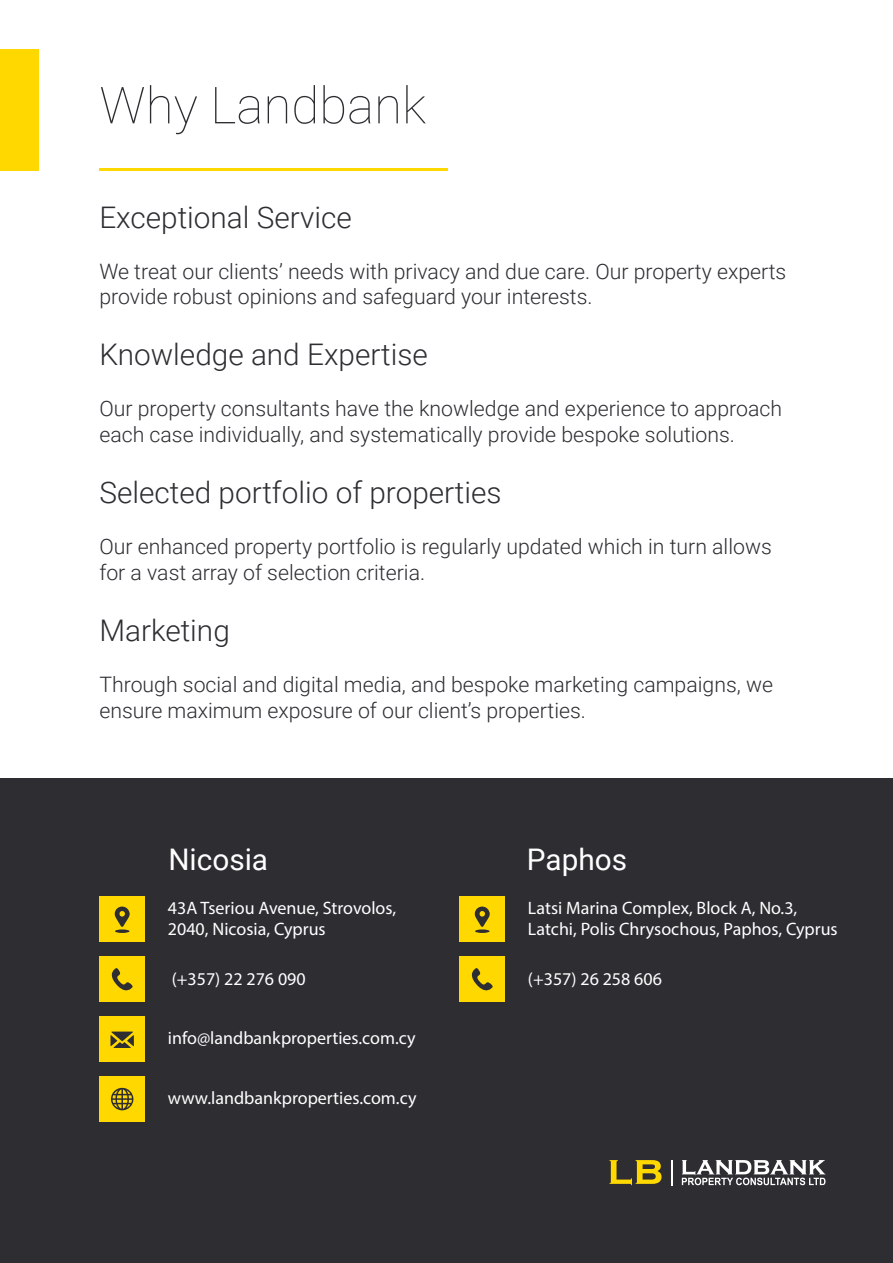
<style>
.page{position:relative;width:893px;height:1263px;background:#fff}
.page>*{position:absolute;margin:0;border:0;box-sizing:border-box;transform-origin:0 0}
.t1{font:100 51px "Roboto";color:#2d2d32}
.t2{font:300 29.7px "Roboto";color:#2d2d32}
.t3{font:29.7px "Roboto";color:#fff}
.t4{font:300 21.3px/25.5px "Roboto";color:#2d2d32}
.t5{font:18px/21.6px "Myriad Pro";color:#fff}
</style>
<div class="page">
<div style="left:0;top:779px;width:893px;height:484px;background:#2d2d32"></div>
<hr style="left:99px;top:168px;width:349px;height:3px;background:#ffd800">
<div style="left:0;top:49px;width:38px;height:122px;background:#ffd800"></div>
<svg style="left:672px;top:1160px;width:1px;height:25px"></svg>
<svg style="left:609px;top:1160px;width:52px;height:25px"></svg>
<svg style="left:682px;top:1160px;width:143px;height:25px"></svg>
<div style="left:99px;top:956px;width:46px;height:46px;background:#ffd800"></div>
<svg style="left:112px;top:968px;width:21px;height:22px"></svg>
<div style="left:459px;top:956px;width:46px;height:46px;background:#ffd800"></div>
<svg style="left:472px;top:968px;width:21px;height:22px"></svg>
<div style="left:99px;top:1016px;width:46px;height:46px;background:#ffd800"></div>
<svg style="left:111px;top:1031px;width:23px;height:17px"></svg>
<div style="left:99px;top:896px;width:46px;height:46px;background:#ffd800"></div>
<svg style="left:115px;top:906px;width:15px;height:21px"></svg>
<svg style="left:115px;top:929px;width:15px;height:4px"></svg>
<div style="left:459px;top:896px;width:46px;height:46px;background:#ffd800"></div>
<svg style="left:475px;top:906px;width:15px;height:21px"></svg>
<svg style="left:475px;top:929px;width:15px;height:4px"></svg>
<div style="left:99px;top:1076px;width:46px;height:46px;background:#ffd800"></div>
<svg style="left:111px;top:1088px;width:22px;height:22px"></svg>
<h1 class="t1" style="left:99px;top:69px;width:328px">Why Landbank</h1>
<h2 class="t2" style="left:99px;top:196px;width:254px">Exceptional Service</h2>
<p class="t4" style="left:99px;top:257px;width:688px">We treat our clients’ needs with privacy and due care. Our property experts provide robust opinions and safeguard your interests.</p>
<h2 class="t2" style="left:99px;top:334px;width:330px">Knowledge and Expertise</h2>
<p class="t4" style="left:99px;top:395px;width:684px">Our property consultants have the knowledge and experience to approach each case individually, and systematically provide bespoke solutions.</p>
<h2 class="t2" style="left:99px;top:472px;width:404px">Selected portfolio of properties</h2>
<p class="t4" style="left:99px;top:533px;width:674px">Our enhanced property portfolio is regularly updated which in turn allows for a vast array of selection criteria.</p>
<h2 class="t2" style="left:99px;top:610px;width:132px">Marketing</h2>
<p class="t4" style="left:99px;top:671px;width:675px">Through social and digital media, and bespoke marketing campaigns, we ensure maximum exposure of our client’s properties.</p>
<h2 class="t3" style="left:168px;top:838px;width:101px">Nicosia</h2>
<h2 class="t3" style="left:527px;top:838px;width:102px">Paphos</h2>
<p class="t5" style="left:168px;top:897px;width:230px">43A Tseriou Avenue, Strovolos,<br>2040, Nicosia, Cyprus</p>
<p class="t5" style="left:528px;top:897px;width:311px">Latsi Marina Complex, Block A, No.3,<br>Latchi, Polis Chrysochous, Paphos, Cyprus</p>
<p class="t5" style="left:172px;top:967px;width:135px">(+357) 22 276 090</p>
<p class="t5" style="left:528px;top:967px;width:135px">(+357) 26 258 606</p>
<p class="t5" style="left:168px;top:1027px;width:249px">info@landbankproperties.com.cy</p>
<p class="t5" style="left:168px;top:1087px;width:250px">www.landbankproperties.com.cy</p>
</div>
